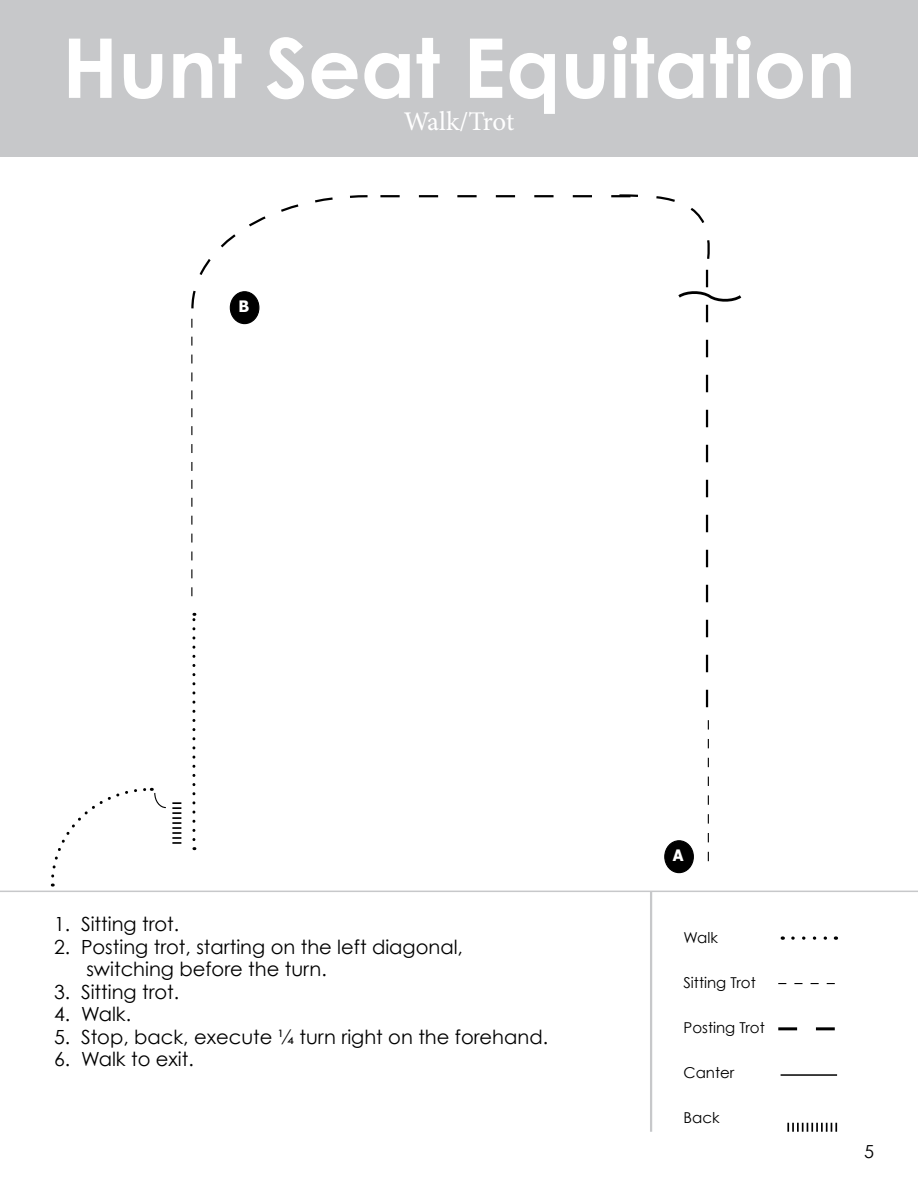
<style>
.page{position:relative;width:918px;height:1188px;background:#fff}
.page>*{position:absolute;margin:0;border:0;box-sizing:border-box;transform-origin:0 0}
.t1{font:700 82.5px "Century Gothic";color:#fff}
.t2{font:27px "Minion Pro";letter-spacing:-.01em;color:#fff}
.t3{font:19.5px/22.5px "Century Gothic";color:#000}
.t4{font:18px "Century Gothic";color:#000}
.t5{font:700 15.75px "Tahoma";color:#fff}
.t6{font:15px "Century Gothic";color:#000}
</style>
<div class="page">
<hr style="left:0;top:891px;width:918px;height:1px;background:#c7c8ca">
<div style="left:0;top:0;width:918px;height:157px;background:#c7c8ca"></div>
<svg style="left:793px;top:936px;width:43px;height:4px"></svg>
<svg style="left:778px;top:983px;width:57px;height:1px"></svg>
<svg style="left:787px;top:1123px;width:50px;height:9px"></svg>
<hr style="left:650px;top:891px;width:2px;height:241px;background:#c7c8ca">
<hr style="left:781px;top:1074px;width:56px;height:2px;background:#000">
<svg style="left:778px;top:1027px;width:57px;height:3px"></svg>
<div style="left:665px;top:841px;width:28px;height:32px;background:#000;border-radius:50%"></div>
<div style="left:664px;top:840px;width:30px;height:33px;border:1px solid #000;border-radius:50%"></div>
<svg style="left:191px;top:195px;width:177px;height:116px"></svg>
<svg style="left:50px;top:787px;width:131px;height:100px"></svg>
<svg style="left:678px;top:270px;width:64px;height:437px"></svg>
<svg style="left:380px;top:194px;width:330px;height:65px"></svg>
<div style="left:230px;top:292px;width:29px;height:32px;background:#000;border-radius:50%"></div>
<div style="left:230px;top:291px;width:29px;height:33px;border:1px solid #000;border-radius:50%"></div>
<svg style="left:708px;top:720px;width:1px;height:141px"></svg>
<svg style="left:191px;top:319px;width:1px;height:277px"></svg>
<svg style="left:192px;top:613px;width:3px;height:227px"></svg>
<h1 class="t1" style="left:62px;top:16px;width:795px">Hunt Seat Equitation</h1>
<h2 class="t2" style="left:404px;top:104px;width:112px">Walk/Trot</h2>
<p class="t5" style="left:238px;top:295px;width:12px">B</p>
<p class="t3" style="left:54px;top:913px;width:127px">1. Sitting trot.</p>
<p class="t3" style="left:86px;top:935px;width:378px;text-indent:-32px">2. Posting trot, starting on the left diagonal, switching before the turn.</p>
<p class="t3" style="left:54px;top:980px;width:127px">3. Sitting trot.</p>
<p class="t3" style="left:54px;top:1003px;width:79px">4. Walk.</p>
<p class="t3" style="left:54px;top:1025px;width:496px">5. Stop, back, execute ¼ turn right on the forehand.</p>
<p class="t3" style="left:54px;top:1048px;width:141px">6. Walk to exit.</p>
<p class="t5" style="left:673px;top:844px;width:12px">A</p>
<p class="t6" style="left:684px;top:928px;width:36px">Walk</p>
<p class="t6" style="left:684px;top:973px;width:74px">Sitting Trot</p>
<p class="t6" style="left:684px;top:1018px;width:83px">Posting Trot</p>
<p class="t6" style="left:684px;top:1063px;width:52px">Canter</p>
<p class="t6" style="left:684px;top:1108px;width:38px">Back</p>
<p class="t4" style="left:864px;top:1140px;width:11px">5</p>
</div>
